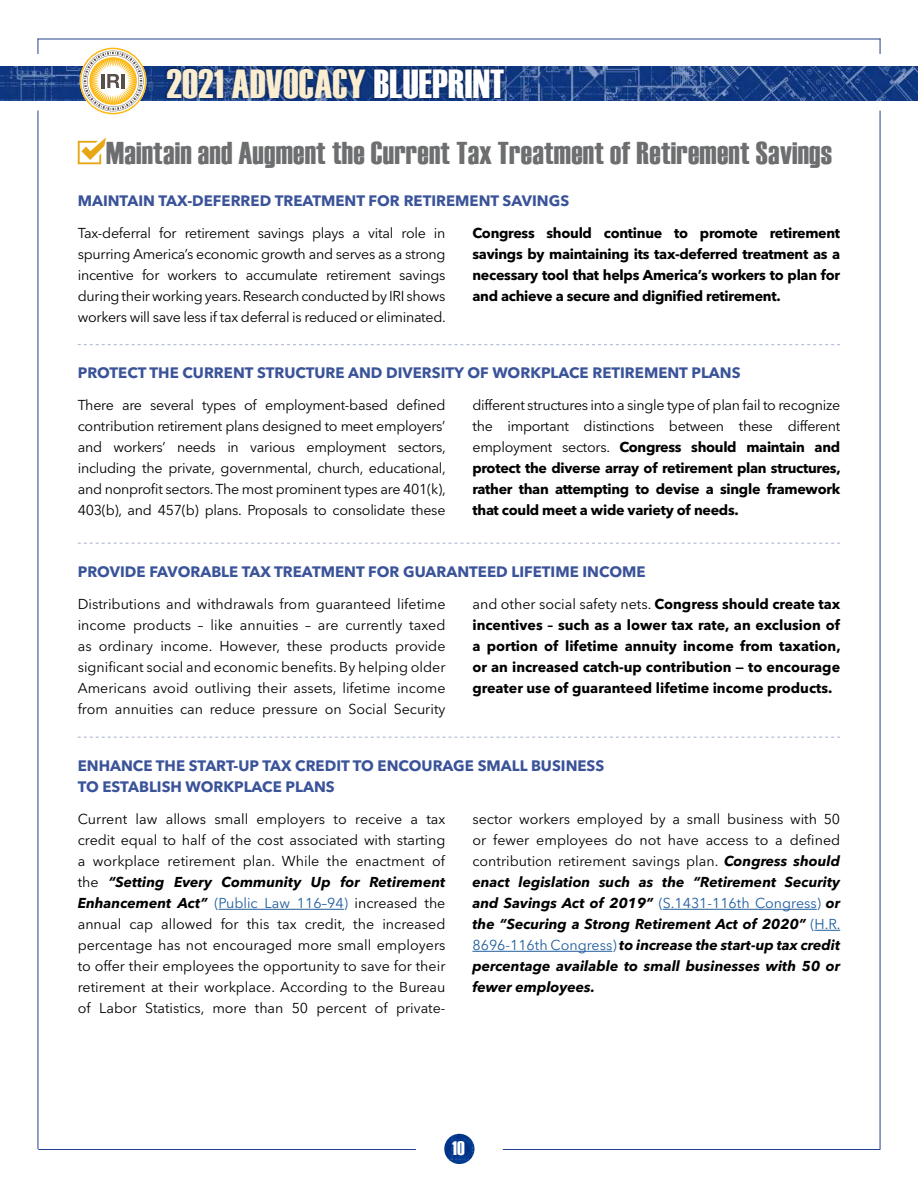
<style>
.page{position:relative;width:918px;height:1188px;background:#fff}
.page>*{position:absolute;margin:0;border:0;box-sizing:border-box;transform-origin:0 0}
.t1{font:40.5px "Haettenschweiler";letter-spacing:.01em;color:#faedd0}
.t2{font:31.5px "Haettenschweiler";letter-spacing:.01em;color:#6d6e70}
.t3{font:19.5px "Haettenschweiler";color:#fff}
.t4{font:700 15px/21px "Avenir Next LT Pro";color:#3a5399}
.t5{font:14.25px/21px "Avenir Next LT Pro";letter-spacing:-.02em;color:#000;text-align:justify}
.t6{font:700 14.25px/21px "Avenir Next LT Pro";letter-spacing:-.02em;color:#000;text-align:justify}
.t7{font:italic 700 14.25px/21px "Avenir Next LT Pro";color:#000;text-align:justify}
.s1{color:#fff}
.s2{font-weight:400}
.s3{font-weight:700;font-style:italic}
.s4{color:#205d9e}
.s5{font-weight:400;font-style:normal}
.s6{font-weight:400;font-style:normal;color:#205d9e}
</style>
<div class="page">
<img style="left:0;top:66px;width:918px;height:34px">
<img style="left:444px;top:1134px;width:31px;height:30px;border-radius:15px">
<svg style="left:80px;top:48px;width:66px;height:66px"></svg>
<hr style="left:121px;top:74px;width:3px;height:14px;background:#594f4a">
<div style="left:164px;top:65px;width:344px;height:37px;background:#000;opacity:.43"></div>
<hr style="left:38px;top:39px;width:842px;height:1px;background:#24408e">
<svg style="left:38px;top:39px;width:1px;height:15px"></svg>
<hr style="left:38px;top:111px;width:1px;height:1038px;background:#24408e">
<svg style="left:880px;top:39px;width:1px;height:15px"></svg>
<hr style="left:880px;top:111px;width:1px;height:1038px;background:#24408e">
<hr style="left:503px;top:1149px;width:377px;height:1px;background:#24408e">
<hr style="left:38px;top:1149px;width:378px;height:1px;background:#24408e">
<hr style="left:219px;top:909px;width:125px;height:1px;background:#205d9e">
<hr style="left:663px;top:909px;width:154px;height:1px;background:#205d9e">
<svg style="left:814px;top:930px;width:26px;height:1px"></svg>
<hr style="left:472px;top:951px;width:140px;height:1px;background:#205d9e">
<svg style="left:78px;top:543px;width:762px;height:1px"></svg>
<svg style="left:78px;top:344px;width:762px;height:1px"></svg>
<svg style="left:78px;top:737px;width:762px;height:1px"></svg>
<svg style="left:78px;top:137px;width:28px;height:27px"></svg>
<h1 class="t1" style="left:167px;top:69px;width:339px">2021 ADVOCACY <span class="s1">BLUEPRINT</span></h1>
<h2 class="t2" style="left:106px;top:142px;width:727px">Maintain and Augment the Current Tax Treatment of Retirement Savings</h2>
<p class="t4" style="left:78px;top:191px;width:493px">MAINTAIN TAX-DEFERRED TREATMENT FOR RETIREMENT SAVINGS</p>
<p class="t5" style="left:78px;top:224px;width:370px">Tax-deferral for retirement savings plays a vital role in spurring America’s economic growth and serves as a strong incentive for workers to accumulate retirement savings during their working years. Research conducted by IRI shows workers will save less if tax deferral is reduced or eliminated.</p>
<p class="t6" style="left:472px;top:224px;width:369px">Congress should continue to promote retirement savings by maintaining its tax-deferred treatment as a necessary tool that helps America’s workers to plan for and achieve a secure and dignified retirement.</p>
<p class="t4" style="left:78px;top:364px;width:664px">PROTECT THE CURRENT STRUCTURE AND DIVERSITY OF WORKPLACE RETIREMENT PLANS</p>
<p class="t5" style="left:78px;top:396px;width:370px">There are several types of employment-based defined contribution retirement plans designed to meet employers’ and workers’ needs in various employment sectors, including the private, governmental, church, educational, and nonprofit sectors. The most prominent types are 401(k), 403(b), and 457(b) plans. Proposals to consolidate these</p>
<p class="t6" style="left:472px;top:396px;width:370px"><span class="s2">different structures into a single type of plan fail to recognize the important distinctions between these different employment sectors.</span> Congress should maintain and protect the diverse array of retirement plan structures, rather than attempting to devise a single framework that could meet a wide variety of needs.</p>
<p class="t4" style="left:78px;top:562px;width:569px">PROVIDE FAVORABLE TAX TREATMENT FOR GUARANTEED LIFETIME INCOME</p>
<p class="t5" style="left:78px;top:595px;width:369px">Distributions and withdrawals from guaranteed lifetime income products – like annuities – are currently taxed as ordinary income. However, these products provide significant social and economic benefits. By helping older Americans avoid outliving their assets, lifetime income from annuities can reduce pressure on Social Security</p>
<p class="t6" style="left:472px;top:595px;width:370px"><span class="s2">and other social safety nets.</span> Congress should create tax incentives – such as a lower tax rate, an exclusion of a portion of lifetime annuity income from taxation, or an increased catch-up contribution — to encourage greater use of guaranteed lifetime income products.</p>
<p class="t4" style="left:78px;top:756px;width:528px">ENHANCE THE START-UP TAX CREDIT TO ENCOURAGE SMALL BUSINESS<br>TO ESTABLISH WORKPLACE PLANS</p>
<p class="t5" style="left:78px;top:809px;width:369px">Current law allows small employers to receive a tax credit equal to half of the cost associated with starting a workplace retirement plan. While the enactment of the <span class="s3">“Setting Every Community Up for Retirement Enhancement Act”</span> <span class="s4">(Public Law 116–94)</span> increased the annual cap allowed for this tax credit, the increased percentage has not encouraged more small employers to offer their employees the opportunity to save for their retirement at their workplace. According to the Bureau of Labor Statistics, more than 50 percent of private-</p>
<p class="t7" style="left:472px;top:810px;width:370px"><span class="s5">sector workers employed by a small business with 50 or fewer employees do not have access to a defined contribution retirement savings plan.</span> Congress should enact legislation such as the “Retirement Security and Savings Act of 2019” <span class="s6">(S.1431-116th Congress)</span> or the “Securing a Strong Retirement Act of 2020” <span class="s6">(H.R.<br>8696-116th Congress)</span> to increase the start-up tax credit percentage available to small businesses with 50 or fewer employees.</p>
<h3 class="t3" style="left:452px;top:1142px;width:14px">10</h3>
</div>
